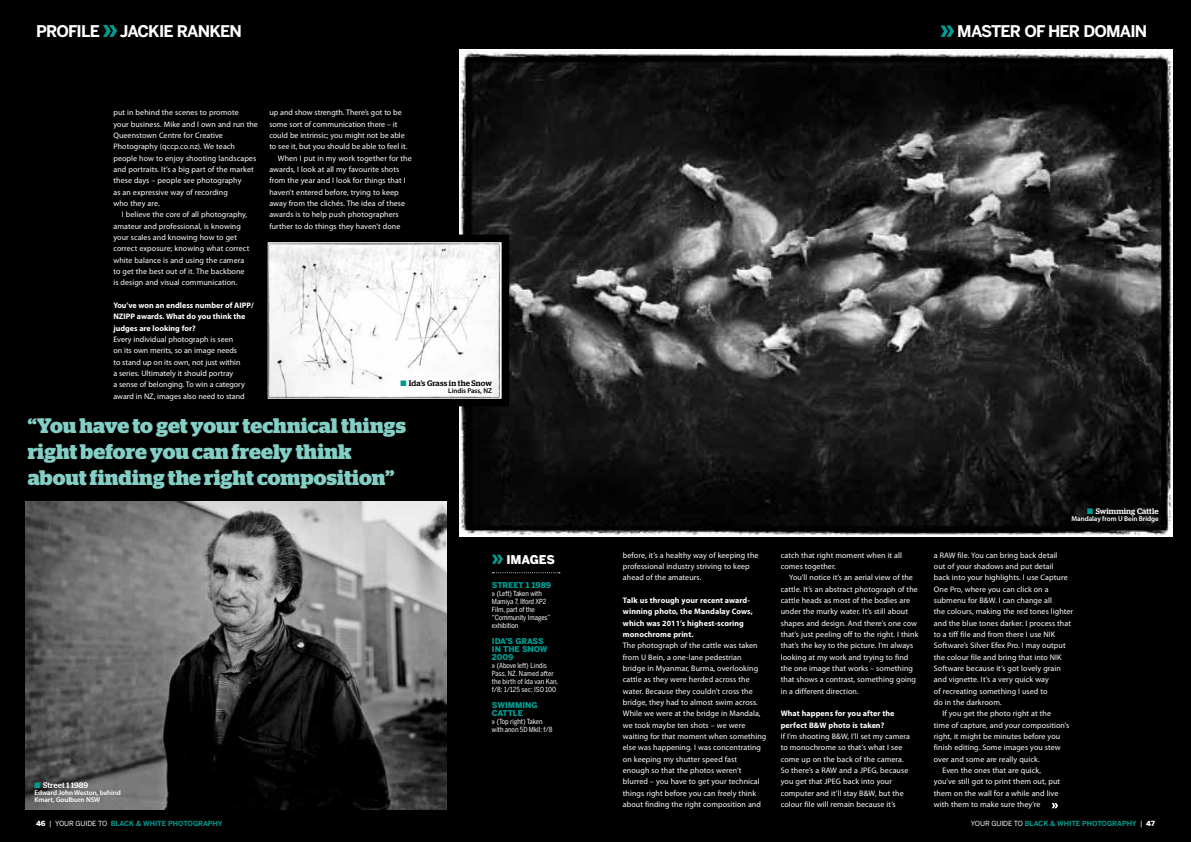
<style>
.page{position:relative;width:1191px;height:842px;background:#000}
.page>*{position:absolute;margin:0;border:0;box-sizing:border-box;transform-origin:0 0}
.t1{font:700 21px/26px "Stag";color:#84cfc5}
.t2{font:700 16px "Benton Sans";letter-spacing:-.05em;color:#fff}
.t3{font:900 12px "Benton Sans";letter-spacing:-.01em;color:#fff}
.t4{font:8px/11.3px "Myriad Pro";letter-spacing:.01em;color:#fff}
.t5{font:700 8px/11.3px "Myriad Pro";letter-spacing:.01em;color:#fff}
.t6{font:900 8px/8px "Benton Sans";letter-spacing:-.01em;color:#009a8e}
.t7{font:500 8px "Stag";letter-spacing:.015em;color:#fff}
.t8{font:500 8px "Stag";letter-spacing:.015em;color:#000}
.t9{font:7px/8px "Benton Sans Cond";letter-spacing:-.01em;color:#fff}
.t10{font:600 7px/7px "Myriad Pro";letter-spacing:-.01em;color:#fff}
.t11{font:7px "Benton Sans";letter-spacing:-.015em;color:#fff}
.t12{font:700 7px "Benton Sans";letter-spacing:-.01em;color:#009a8e}
.t13{font:600 7px "Myriad Pro";letter-spacing:-.01em;color:#000}
.s1{color:#009a8e}
.s2{font-weight:900}
.s3{font-weight:700;color:#009a8e}
.s4{font-weight:400;color:#fff}
.s5{font-weight:900;color:#fff}
</style>
<div class="page">
<img style="left:459px;top:50px;width:713px;height:487px">
<svg style="left:492px;top:572px;width:68px;height:1px"></svg>
<svg style="left:492px;top:555px;width:11px;height:9px"></svg>
<img style="left:269px;top:244px;width:231px;height:153px">
<div style="left:260px;top:235px;width:249px;height:171px;border:8px solid #000"></div>
<svg style="left:1051px;top:803px;width:7px;height:5px"></svg>
<img style="left:26px;top:502px;width:420px;height:308px">
<svg style="left:103px;top:25px;width:14px;height:12px"></svg>
<svg style="left:940px;top:25px;width:14px;height:12px"></svg>
<h2 class="t2" style="left:36px;top:21px;width:65px">PROFILE</h2>
<h2 class="t2" style="left:120px;top:21px;width:69px">JACKIE RAN</h2>
<h2 class="t2" style="left:209px;top:21px;width:22px">KEN</h2>
<h2 class="t2" style="left:957px;top:21px;width:25px">MASTER</h2>
<h2 class="t2" style="left:1024px;top:21px;width:106px">OF HER DOMAIN</h2>
<p class="t4" style="left:113px;top:107px;width:146px">put in behind the scenes to promote<br>your business. Mike and I own and run the Queenstown Centre for Creative Photography (qccp.co.nz). We teach people how to enjoy shooting landscapes and portraits. It’s a big part of the market these days – people see photography<br>as an expressive way of recording<br>who they are.</p>
<p class="t4" style="left:113px;top:209px;width:137px;text-indent:9px">I believe the core of all photography, amateur and professional, is knowing your scales and knowing how to get correct exposure; knowing what correct white balance is and using the camera to get the best out of it. The backbone is design and visual communication.</p>
<p class="t5" style="left:113px;top:299px;width:142px">You’ve won an endless number of AIPP/<br>NZIPP awards. What do you think the judges are looking for?</p>
<p class="t4" style="left:113px;top:334px;width:133px">Every individual photograph is seen<br>on its own merits, so an image needs to stand up on its own, not just within a series. Ultimately it should portray<br>a sense of belonging. To win a category award in NZ, images also need to stand</p>
<p class="t4" style="left:269px;top:107px;width:134px">up and show strength. There’s got to be</p>
<p class="t4" style="left:269px;top:118px;width:130px">some sort of communication there – it</p>
<p class="t4" style="left:269px;top:130px;width:137px">could be intrinsic; you might not be able</p>
<p class="t4" style="left:269px;top:141px;width:140px">to see it, but you should be able to feel it.</p>
<p class="t4" style="left:278px;top:152px;width:135px">When I put in my work together for the</p>
<p class="t4" style="left:269px;top:164px;width:131px">awards, I look at all my favourite shots</p>
<p class="t4" style="left:269px;top:175px;width:138px">from the year and I look for things that I</p>
<p class="t4" style="left:269px;top:186px;width:131px">haven’t entered before, trying to keep</p>
<p class="t4" style="left:269px;top:198px;width:137px">away from the clichés. The idea of these</p>
<p class="t4" style="left:269px;top:209px;width:131px">awards is to help push photographers</p>
<p class="t4" style="left:269px;top:220px;width:132px">further to do things they haven’t done</p>
<p class="t8" style="left:400px;top:378px;width:93px"><span class="s1">■</span> Ida’s Grass in the Snow</p>
<p class="t13" style="left:448px;top:386px;width:45px">Lindis Pass, NZ</p>
<h1 class="t1" style="left:28px;top:412px;width:379px">“You have to get your technical things right before you can freely think about finding the right composition”</h1>
<p class="t7" style="left:1087px;top:506px;width:73px"><span class="s1">■</span> Swimming Cattle</p>
<p class="t10" style="left:1071px;top:515px;width:89px">Mandalay from U Bein Bridge</p>
<p class="t4" style="left:934px;top:549px;width:125px">a RAW file. You can bring back detail</p>
<p class="t4" style="left:934px;top:560px;width:121px">out of your shadows and put detail</p>
<p class="t4" style="left:934px;top:572px;width:135px">back into your highlights. I use Capture</p>
<p class="t4" style="left:934px;top:583px;width:116px">One Pro, where you can click on a</p>
<p class="t4" style="left:934px;top:594px;width:120px">submenu for B&amp;W. I can change all</p>
<p class="t4" style="left:934px;top:606px;width:141px">the colours, making the red tones lighter</p>
<p class="t4" style="left:934px;top:617px;width:139px">and the blue tones darker. I process that</p>
<p class="t4" style="left:934px;top:628px;width:123px">to a tiff file and from there I use NIK</p>
<p class="t4" style="left:934px;top:640px;width:133px">Software’s Silver Efex Pro. I may output</p>
<p class="t4" style="left:934px;top:651px;width:129px">the colour file and bring that into NIK</p>
<p class="t4" style="left:934px;top:662px;width:128px">Software because it’s got lovely grain</p>
<p class="t4" style="left:934px;top:674px;width:116px">and vignette. It’s a very quick way</p>
<p class="t4" style="left:934px;top:685px;width:115px">of recreating something I used to</p>
<p class="t4" style="left:934px;top:696px;width:69px">do in the darkroom.</p>
<p class="t4" style="left:942px;top:708px;width:110px">If you get the photo right at the</p>
<p class="t4" style="left:934px;top:719px;width:137px">time of capture, and your composition’s</p>
<p class="t4" style="left:934px;top:730px;width:128px">right, it might be minutes before you</p>
<p class="t4" style="left:934px;top:742px;width:128px">finish editing. Some images you stew</p>
<p class="t4" style="left:934px;top:753px;width:107px">over and some are really quick.</p>
<p class="t4" style="left:942px;top:764px;width:100px">Even the ones that are quick,</p>
<p class="t4" style="left:934px;top:776px;width:128px">you’ve still got to print them out, put</p>
<p class="t4" style="left:934px;top:787px;width:126px">them on the wall for a while and live</p>
<p class="t4" style="left:934px;top:798px;width:108px">with them to make sure they’re</p>
<p class="t4" style="left:623px;top:549px;width:137px">before, it’s a healthy way of keeping the professional industry striving to keep ahead of the amateurs.</p>
<p class="t5" style="left:623px;top:594px;width:131px">Talk us through your recent award&shy;winning photo, the Mandalay Cows, which was 2011’s highest-scoring monochrome print.</p>
<p class="t4" style="left:623px;top:640px;width:145px">The photograph of the cattle was taken from U Bein, a one-lane pedestrian<br>bridge in Myanmar, Burma, overlooking cattle as they were herded across the water. Because they couldn’t cross the bridge, they had to almost swim across.<br>While we were at the bridge in Mandala, we took maybe ten shots – we were waiting for that moment when something else was happening. I was concentrating on keeping my shutter speed fast<br>enough so that the photos weren’t blurred – you have to get your technical things right before you can freely think about finding the right composition and</p>
<p class="t4" style="left:780px;top:549px;width:123px">catch that right moment when it all comes together.</p>
<p class="t4" style="left:780px;top:572px;width:139px;text-indent:9px">You’ll notice it’s an aerial view of the cattle. It’s an abstract photograph of the cattle heads as most of the bodies are under the murky water. It’s still about shapes and design. And there’s one cow that’s just peeling off to the right. I think that’s the key to the picture. I’m always looking at my work and trying to find the one image that works – something that shows a contrast, something going in a different direction.</p>
<p class="t5" style="left:780px;top:708px;width:115px">What happens for you after the perfect B&amp;W photo is taken?</p>
<p class="t4" style="left:780px;top:730px;width:131px">If I’m shooting B&amp;W, I’ll set my camera to monochrome so that’s what I see come up on the back of the camera.<br>So there’s a RAW and a JPEG, because you get that JPEG back into your computer and it’ll stay B&amp;W, but the colour file will remain because it’s</p>
<h3 class="t3" style="left:506px;top:552px;width:50px">IMAGES</h3>
<p class="t6" style="left:492px;top:581px;width:7px">STREET</p>
<p class="t6" style="left:526px;top:581px;width:27px">1 1989</p>
<p class="t9" style="left:492px;top:589px;width:60px">» (Left) Taken with<br>Mamiya 7, Ilford XP2<br>Film, part of the “Community Images” exhibition</p>
<p class="t6" style="left:492px;top:637px;width:57px">IDA’S GRASS<br>IN THE SNOW<br>2009</p>
<p class="t9" style="left:492px;top:661px;width:68px">» (Above left) Lindis<br>Pass, NZ. Named after the birth of Ida van Kan, f/8; 1/125 sec; ISO 100</p>
<p class="t6" style="left:492px;top:701px;width:19px">SWIMMI</p>
<p class="t6" style="left:525px;top:701px;width:13px">NG</p>
<p class="t6" style="left:492px;top:709px;width:12px">CATTLE</p>
<p class="t9" style="left:492px;top:717px;width:62px">» (Top right) Taken with anon 5D MkII; f/8</p>
<p class="t7" style="left:35px;top:781px;width:55px"><span class="s1">■</span> Street 1 1989</p>
<p class="t10" style="left:35px;top:789px;width:88px">Edward John Weston, behind<br>Kmart, Goulburn NSW</p>
<p class="t11" style="left:36px;top:819px;width:124px"><span class="s2">46</span> | YOUR GUIDE TO <span class="s3">BLACK &amp; WHITE</span></p>
<p class="t12" style="left:168px;top:819px;width:56px">PHOTOGRAPHY</p>
<p class="t11" style="left:971px;top:819px;width:103px">YOUR GUIDE TO <span class="s3">BLACK &amp; WHITE</span></p>
<p class="t12" style="left:1082px;top:819px;width:74px">PHOTOGRAPHY <span class="s4">|</span> <span class="s5">47</span></p>
</div>
